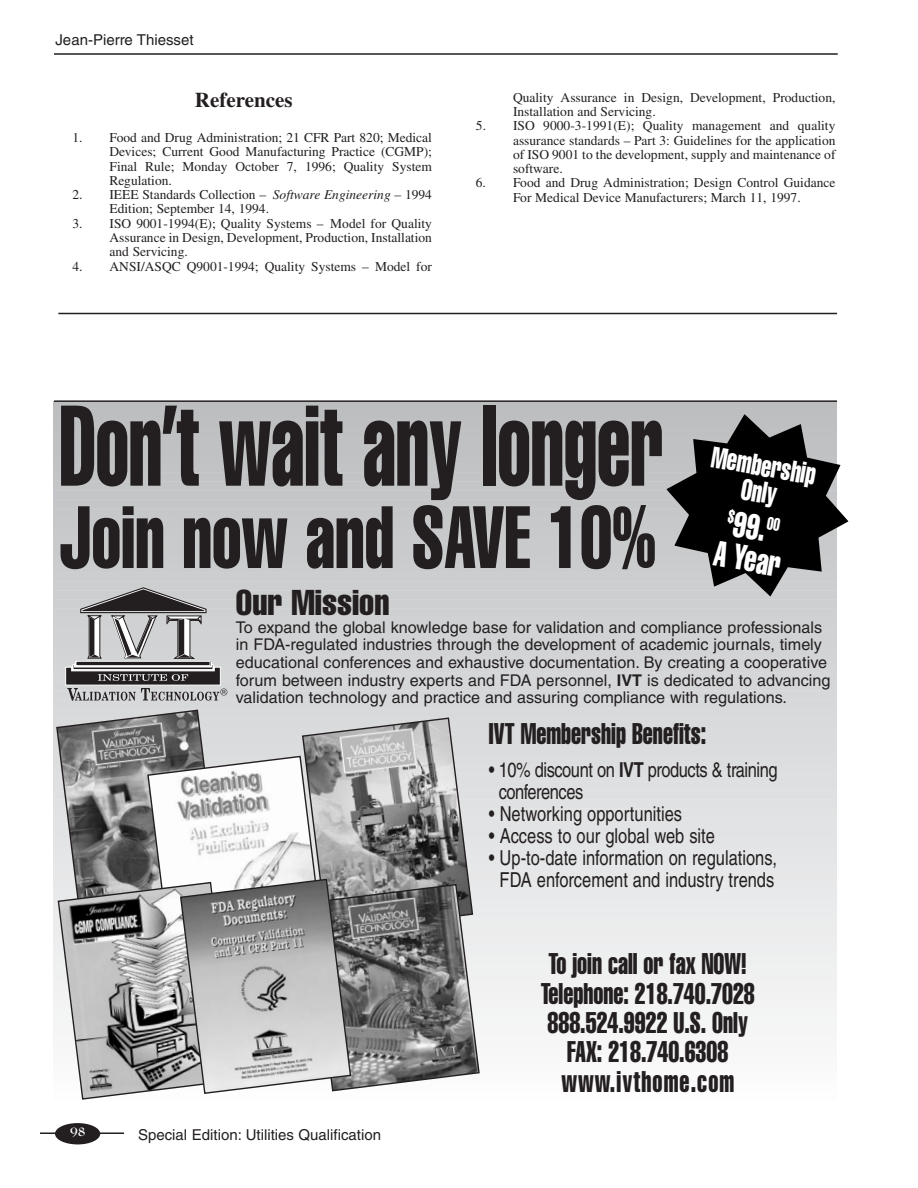
<style>
.page{position:relative;width:918px;height:1188px;background:#fff}
.page>*{position:absolute;margin:0;border:0;box-sizing:border-box;transform-origin:0 0}
.t1{font:extra-condensed 112.5px "Helvetica";letter-spacing:-.005em;color:#231f20;scale:.7 1}
.t2{font:extra-condensed 86.7px "Helvetica";color:#231f20;scale:.8 1}
.t3{font:extra-condensed 35.25px "Helvetica";color:#231f20}
.t4{font:extra-condensed 35.25px "Helvetica";color:#fff;scale:.8 1}
.t5{font:extra-condensed 29.4px/29.4px "Helvetica";color:#231f20;text-align:center;scale:.8 1}
.t6{font:extra-condensed 29.4px/26.4px "Helvetica";color:#fff;text-align:center;scale:.8 1}
.t7{font:700 21px "Times";color:#231f20}
.t8{font:20.55px/22px "Helvetica";color:#231f20;text-align:center;scale:.8 1}
.t9{font:20.55px/22px "Helvetica";letter-spacing:-.03em;color:#231f20;scale:.8 1}
.t10{font:extra-condensed 17.7px "Helvetica";color:#fff;scale:.8 1}
.t11{font:16.2px/17.7px "Helvetica";color:#231f20}
.t12{font:15px "Helvetica";color:#231f20}
.t13{font:13.5px/14.2px "Times";color:#231f20;text-align:justify}
.t14{font:700 13.5px "Bernhard Modern";color:#fff}
.s1{font-style:italic}
.s2{font-weight:700}
.s3{font-size:35.25px}
</style>
<div class="page">
<hr style="left:40px;top:1132px;width:84px;height:2px;background:#231f20">
<div style="left:55px;top:1123px;width:45px;height:21px;background:#231f20;border-radius:50%"></div>
<div style="left:54px;top:1072px;width:783px;height:10px;background:#fafafb"></div>
<div style="left:54px;top:1063px;width:783px;height:10px;background:#f9f9fa"></div>
<div style="left:54px;top:1054px;width:783px;height:9px;background:#f8f8f9"></div>
<div style="left:54px;top:1044px;width:783px;height:10px;background:#f7f7f8"></div>
<div style="left:54px;top:1035px;width:783px;height:10px;background:#f6f6f7"></div>
<div style="left:54px;top:1026px;width:783px;height:10px;background:#f5f5f6"></div>
<div style="left:54px;top:1017px;width:783px;height:10px;background:#f4f5f5"></div>
<div style="left:54px;top:1008px;width:783px;height:10px;background:#f3f4f4"></div>
<div style="left:54px;top:999px;width:783px;height:10px;background:#f3f3f3"></div>
<div style="left:54px;top:990px;width:783px;height:10px;background:#f2f2f3"></div>
<div style="left:54px;top:981px;width:783px;height:10px;background:#f1f1f2"></div>
<div style="left:54px;top:972px;width:783px;height:10px;background:#f0f0f1"></div>
<div style="left:54px;top:963px;width:783px;height:10px;background:#eff0f0"></div>
<div style="left:54px;top:954px;width:783px;height:10px;background:#eeefef"></div>
<div style="left:54px;top:945px;width:783px;height:9px;background:#edeeef"></div>
<div style="left:54px;top:935px;width:783px;height:10px;background:#ededee"></div>
<div style="left:54px;top:926px;width:783px;height:10px;background:#ececed"></div>
<div style="left:54px;top:917px;width:783px;height:10px;background:#ebecec"></div>
<div style="left:54px;top:908px;width:783px;height:10px;background:#eaebec"></div>
<div style="left:54px;top:899px;width:783px;height:10px;background:#e9eaeb"></div>
<div style="left:54px;top:890px;width:783px;height:10px;background:#e8e9ea"></div>
<div style="left:54px;top:881px;width:783px;height:10px;background:#e7e8e9"></div>
<div style="left:54px;top:872px;width:783px;height:10px;background:#e7e7e8"></div>
<div style="left:54px;top:863px;width:783px;height:10px;background:#e6e7e8"></div>
<div style="left:54px;top:854px;width:783px;height:10px;background:#e5e6e7"></div>
<div style="left:54px;top:845px;width:783px;height:9px;background:#e4e5e6"></div>
<div style="left:54px;top:835px;width:783px;height:10px;background:#e3e4e5"></div>
<div style="left:54px;top:826px;width:783px;height:10px;background:#e2e3e4"></div>
<div style="left:54px;top:817px;width:783px;height:10px;background:#e2e3e4"></div>
<div style="left:54px;top:808px;width:783px;height:10px;background:#e1e2e3"></div>
<div style="left:54px;top:799px;width:783px;height:10px;background:#e0e1e2"></div>
<div style="left:54px;top:790px;width:783px;height:10px;background:#dfe0e1"></div>
<div style="left:54px;top:781px;width:783px;height:10px;background:#dedfe1"></div>
<div style="left:54px;top:772px;width:783px;height:10px;background:#dddfe0"></div>
<div style="left:54px;top:763px;width:783px;height:10px;background:#dddedf"></div>
<div style="left:54px;top:754px;width:783px;height:10px;background:#dcddde"></div>
<div style="left:54px;top:745px;width:783px;height:9px;background:#dbdcdd"></div>
<div style="left:54px;top:735px;width:783px;height:10px;background:#dadbdd"></div>
<div style="left:54px;top:726px;width:783px;height:10px;background:#d9dbdc"></div>
<div style="left:54px;top:717px;width:783px;height:10px;background:#d9dadb"></div>
<div style="left:54px;top:708px;width:783px;height:10px;background:#d8d9da"></div>
<div style="left:54px;top:699px;width:783px;height:10px;background:#d7d8da"></div>
<div style="left:54px;top:690px;width:783px;height:10px;background:#d6d7d9"></div>
<div style="left:54px;top:681px;width:783px;height:10px;background:#d5d6d8"></div>
<div style="left:54px;top:672px;width:783px;height:10px;background:#d4d6d7"></div>
<div style="left:54px;top:663px;width:783px;height:10px;background:#d4d5d6"></div>
<div style="left:54px;top:654px;width:783px;height:10px;background:#d3d4d6"></div>
<div style="left:54px;top:645px;width:783px;height:10px;background:#d2d3d5"></div>
<div style="left:54px;top:636px;width:783px;height:9px;background:#d1d2d4"></div>
<div style="left:54px;top:626px;width:783px;height:10px;background:#d0d2d3"></div>
<div style="left:54px;top:617px;width:783px;height:10px;background:#cfd1d3"></div>
<div style="left:54px;top:608px;width:783px;height:10px;background:#cfd0d2"></div>
<div style="left:54px;top:599px;width:783px;height:10px;background:#cecfd1"></div>
<div style="left:54px;top:590px;width:783px;height:10px;background:#cdced0"></div>
<div style="left:54px;top:581px;width:783px;height:10px;background:#cccecf"></div>
<div style="left:54px;top:572px;width:783px;height:10px;background:#cbcdcf"></div>
<div style="left:54px;top:563px;width:783px;height:10px;background:#caccce"></div>
<div style="left:54px;top:554px;width:783px;height:10px;background:#cacbcd"></div>
<div style="left:54px;top:545px;width:783px;height:10px;background:#c9cacc"></div>
<div style="left:54px;top:536px;width:783px;height:9px;background:#c8cacb"></div>
<div style="left:54px;top:526px;width:783px;height:10px;background:#c7c9cb"></div>
<div style="left:54px;top:517px;width:783px;height:10px;background:#c6c8ca"></div>
<div style="left:54px;top:508px;width:783px;height:10px;background:#c5c7c9"></div>
<div style="left:54px;top:499px;width:783px;height:10px;background:#c5c6c8"></div>
<div style="left:54px;top:490px;width:783px;height:10px;background:#c4c5c8"></div>
<div style="left:54px;top:481px;width:783px;height:10px;background:#c3c5c7"></div>
<div style="left:54px;top:472px;width:783px;height:10px;background:#c2c4c6"></div>
<div style="left:54px;top:463px;width:783px;height:10px;background:#c1c3c5"></div>
<div style="left:54px;top:454px;width:783px;height:10px;background:#c0c2c4"></div>
<div style="left:54px;top:445px;width:783px;height:10px;background:#c0c1c3"></div>
<div style="left:54px;top:436px;width:783px;height:9px;background:#bfc1c3"></div>
<div style="left:54px;top:426px;width:783px;height:10px;background:#bec0c2"></div>
<div style="left:54px;top:417px;width:783px;height:10px;background:#bdbfc1"></div>
<div style="left:54px;top:408px;width:783px;height:10px;background:#bcbec0"></div>
<div style="left:54px;top:401px;width:783px;height:8px;background:#bbbdbf"></div>
<svg style="left:65px;top:587px;width:162px;height:114px"></svg>
<svg style="left:56px;top:709px;width:424px;height:391px"></svg>
<svg style="left:666px;top:414px;width:183px;height:183px"></svg>
<hr style="left:54px;top:400px;width:783px;height:2px;background:#231f20">
<hr style="left:54px;top:54px;width:784px;height:1px;background:#231f20">
<hr style="left:58px;top:313px;width:779px;height:1px;background:#231f20">
<p class="t12" style="left:56px;top:35px;width:140px">Jean-Pierre Thiesset</p>
<h3 class="t7" style="left:195px;top:92px;width:99px">References</h3>
<p class="t13" style="left:110px;top:132px;width:324px;text-indent:-37px">1. Food and Drug Administration; 21 CFR Part 820; Medical Devices; Current Good Manufacturing Practice (CGMP); Final Rule; Monday October 7, 1996; Quality System Regulation.</p>
<p class="t13" style="left:110px;top:189px;width:324px;text-indent:-37px">2. IEEE Standards Collection – <span class="s1">Software Engineering</span> – 1994<br>Edition; September 14, 1994.</p>
<p class="t13" style="left:110px;top:217px;width:324px;text-indent:-37px">3. ISO 9001-1994(E); Quality Systems – Model for Quality Assurance in Design, Development, Production, Installation and Servicing.</p>
<p class="t13" style="left:72px;top:260px;width:361px">4. ANSI/ASQC Q9001-1994; Quality Systems – Model for</p>
<p class="t13" style="left:513px;top:92px;width:324px">Quality Assurance in Design, Development, Production,<br>Installation and Servicing.</p>
<p class="t13" style="left:513px;top:120px;width:324px;text-indent:-37px">5. ISO 9000-3-1991(E); Quality management and quality assurance standards – Part 3: Guidelines for the application of ISO 9001 to the development, supply and maintenance of software.</p>
<p class="t13" style="left:476px;top:177px;width:361px;text-align:center">6. Food and Drug Administration; Design Control Guidance<br>For Medical Device Manufacturers; March 11, 1997.</p>
<h1 class="t1" style="left:59px;top:406px;width:865px">Don’t wait any longer</h1>
<h2 class="t2" style="left:59px;top:506px;width:747px">Join now and SAVE 10%</h2>
<h3 class="t3" style="left:236px;top:590px;width:155px">Our Mission</h3>
<p class="t11" style="left:236px;top:620px;width:596px">To expand the global knowledge base for validation and compliance professionals in FDA-regulated industries through the development of academic journals, timely educational conferences and exhaustive documentation. By creating a cooperative forum between industry experts and FDA personnel, <span class="s2">IVT</span> is dedicated to advancing validation technology and practice and assuring compliance with regulations.</p>
<h3 class="t6" style="left:714px;top:445px;width:133px;rotate:10deg">Membership<br>Only</h3>
<h3 class="t10" style="left:730px;top:509px;width:67px;rotate:10deg">$<span class="s3">99.</span>00</h3>
<h3 class="t4" style="left:717px;top:540px;width:86px;rotate:10deg">A Year</h3>
<h3 class="t5" style="left:489px;top:721px;width:273px">IVT Membership Benefits:</h3>
<h3 class="t9" style="left:499px;top:761px;width:350px;text-indent:-10px">• 10% discount on <span class="s2">IVT</span> products &amp; training conferences</h3>
<h3 class="t8" style="left:489px;top:805px;width:243px">• Networking opportunities</h3>
<h3 class="t8" style="left:489px;top:827px;width:284px">• Access to our global web site</h3>
<h3 class="t8" style="left:489px;top:849px;width:362px">• Up-to-date information on regulations,<br>FDA enforcement and industry trends</h3>
<p class="t14" style="left:70px;top:1126px;width:17px">98</p>
<p class="t12" style="left:138px;top:1130px;width:245px">Special Edition: Utilities Qualification</p>
<h3 class="t5" style="left:541px;top:951px;width:269px">To join call or fax NOW!<br>Telephone: 218.740.7028<br>888.524.9922 U.S. Only<br>FAX: 218.740.6308 www.ivthome.com</h3>
</div>
